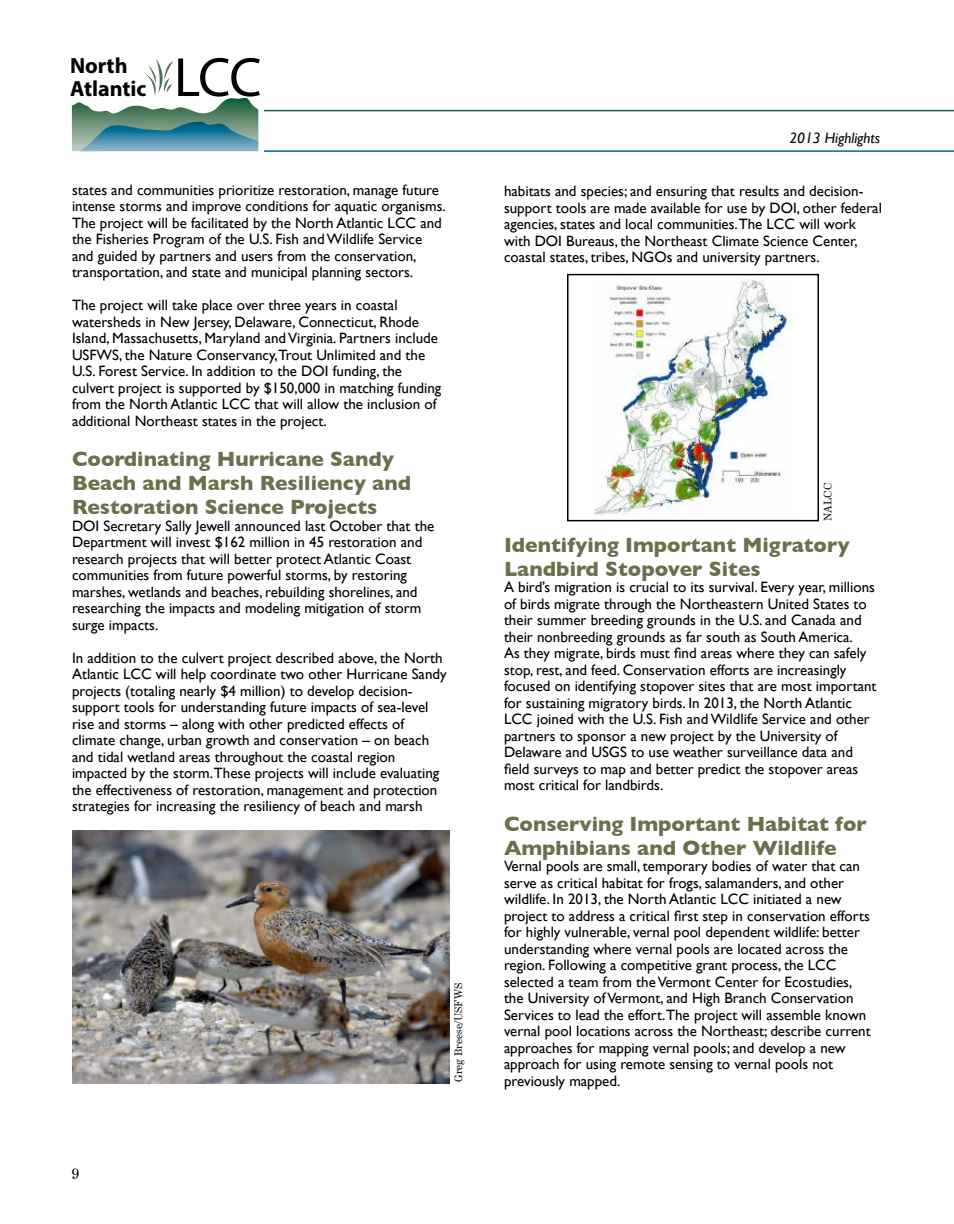
<style>
.page{position:relative;width:954px;height:1224px;background:#fff}
.page>*{position:absolute;margin:0;border:0;box-sizing:border-box;transform-origin:0 0}
.t1{font:55.65px "Myriad Pro";color:#000}
.t2{font:700 22.05px/22px "Myriad Pro";color:#000}
.t3{font:700 21px/24px "Gill Sans";color:#69714c}
.t4{font:15px/16.5px "Gill Sans";color:#000}
.t5{font:italic 15px "Gill Sans";color:#000}
.t6{font:15px "Century Expanded BT";color:#000}
.t7{font:10.5px "Century Expanded BT";color:#000}
</style>
<div class="page">
<hr style="left:264px;top:110px;width:690px;height:1px;background:#11623d">
<hr style="left:264px;top:150px;width:690px;height:2px;background:#00678c">
<svg style="left:72px;top:59px;width:186px;height:92px"></svg>
<img style="left:72px;top:830px;width:378px;height:254px">
<img style="left:593px;top:278px;width:201px;height:237px">
<div style="left:567px;top:274px;width:252px;height:247px;border:2px solid #000"></div>
<h2 class="t2" style="left:70px;top:54px;width:78px">North<br>Atlantic</h2>
<h1 class="t1" style="left:174px;top:43px;width:89px">LCC</h1>
<p class="t4" style="left:72px;top:181px;width:375px">states and communities prioritize restoration, manage future intense storms and improve conditions for aquatic organisms.<br>The project will be facilitated by the North Atlantic LCC and the Fisheries Program of the U.S. Fish and Wildlife Service and guided by partners and users from the conservation, transportation, and state and municipal planning sectors.</p>
<p class="t4" style="left:72px;top:297px;width:371px">The project will take place over three years in coastal watersheds in New Jersey, Delaware, Connecticut, Rhode Island, Massachusetts, Maryland and Virginia. Partners include USFWS, the Nature Conservancy,Trout Unlimited and the U.S. Forest Service. In addition to the DOI funding, the culvert project is supported by $150,000 in matching funding from the North Atlantic LCC that will allow the inclusion of additional Northeast states in the project.</p>
<h3 class="t3" style="left:72px;top:447px;width:341px">Coordinating Hurricane Sandy<br>Beach and Marsh Resiliency and<br>Restoration Science Projects</h3>
<p class="t4" style="left:72px;top:517px;width:364px">DOI Secretary Sally Jewell announced last October that the Department will invest $162 million in 45 restoration and research projects that will better protect Atlantic Coast communities from future powerful storms, by restoring marshes, wetlands and beaches, rebuilding shorelines, and researching the impacts and modeling mitigation of storm surge impacts.</p>
<p class="t4" style="left:72px;top:649px;width:376px">In addition to the culvert project described above, the North Atlantic LCC will help coordinate two other Hurricane Sandy projects (totaling nearly $4 million) to develop decision&shy;support tools for understanding future impacts of sea-level rise and storms – along with other predicted effects of climate change, urban growth and conservation – on beach and tidal wetland areas throughout the coastal region impacted by the storm.These projects will include evaluating the effectiveness of restoration, management and protection strategies for increasing the resiliency of beach and marsh</p>
<p class="t6" style="left:72px;top:1164px;width:9px">9</p>
<p class="t7" style="left:452px;top:1082px;width:100px;rotate:-90deg">Greg Breese/USFWS</p>
<p class="t5" style="left:789px;top:129px;width:92px">2013 Highlights</p>
<p class="t4" style="left:504px;top:183px;width:380px">habitats and species; and ensuring that results and decision&shy;support tools are made available for use by DOI, other federal agencies, states and local communities.The LCC will work with DOI Bureaus, the Northeast Climate Science Center, coastal states, tribes, NGOs and university partners.</p>
<p class="t7" style="left:821px;top:521px;width:40px;rotate:-90deg">NALCC</p>
<h3 class="t3" style="left:504px;top:533px;width:347px">Identifying Important Migratory<br>Landbird Stopover Sites</h3>
<p class="t4" style="left:504px;top:579px;width:374px">A bird’s migration is crucial to its survival. Every year, millions of birds migrate through the Northeastern United States to their summer breeding grounds in the U.S. and Canada and their nonbreeding grounds as far south as South America.<br>As they migrate, birds must find areas where they can safely stop, rest, and feed. Conservation efforts are increasingly focused on identifying stopover sites that are most important for sustaining migratory birds. In 2013, the North Atlantic LCC joined with the U.S. Fish and Wildlife Service and other partners to sponsor a new project by the University of Delaware and USGS to use weather surveillance data and field surveys to map and better predict the stopover areas most critical for landbirds.</p>
<h3 class="t3" style="left:504px;top:812px;width:364px">Conserving Important Habitat for<br>Amphibians and Other Wildlife</h3>
<p class="t4" style="left:504px;top:858px;width:368px">Vernal pools are small, temporary bodies of water that can serve as critical habitat for frogs, salamanders, and other wildlife. In 2013, the North Atlantic LCC initiated a new project to address a critical first step in conservation efforts for highly vulnerable, vernal pool dependent wildlife: better understanding where vernal pools are located across the region. Following a competitive grant process, the LCC selected a team from the Vermont Center for Ecostudies, the University of Vermont, and High Branch Conservation Services to lead the effort.The project will assemble known vernal pool locations across the Northeast; describe current approaches for mapping vernal pools; and develop a new approach for using remote sensing to vernal pools not previously mapped.</p>
</div>
